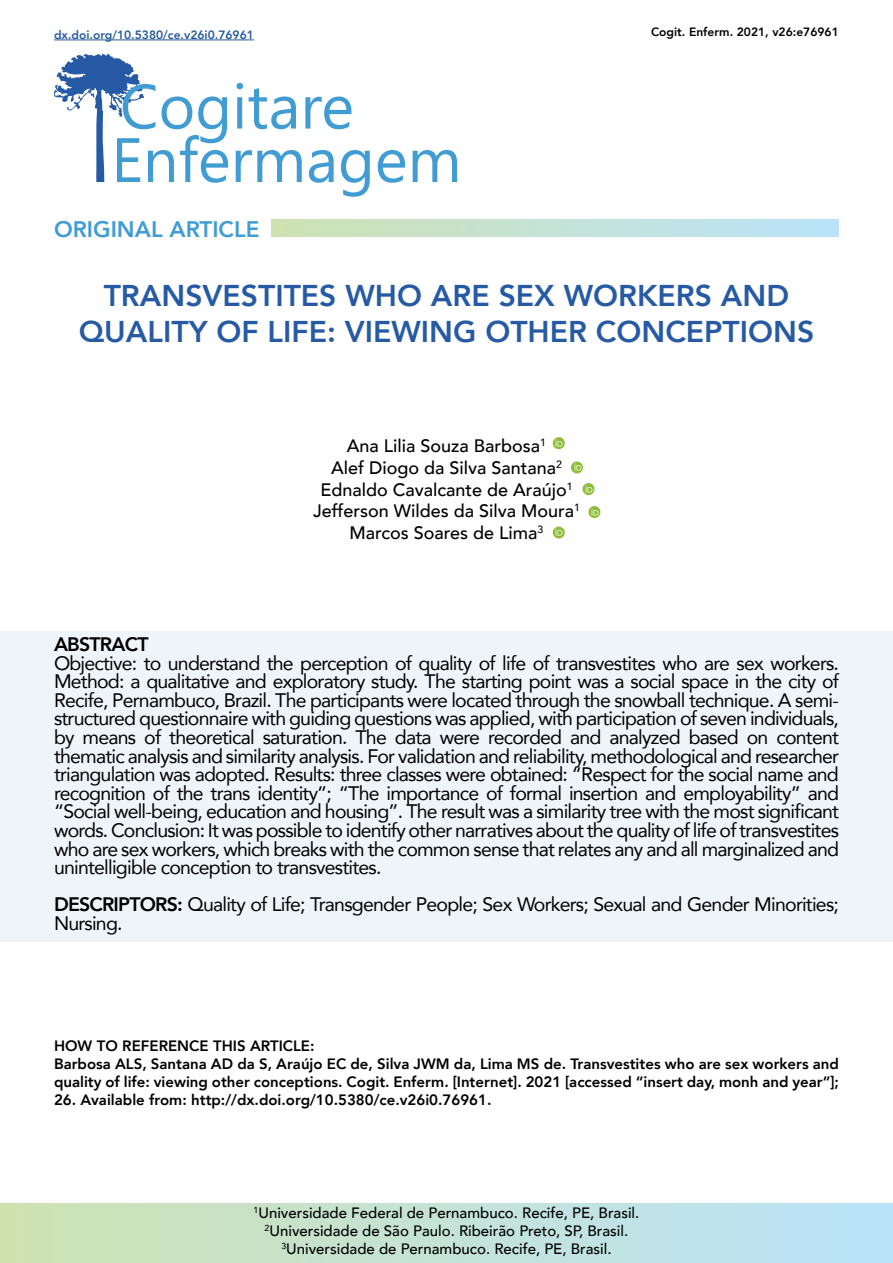
<style>
.page{position:relative;width:893px;height:1263px;background:#fff}
.page>*{position:absolute;margin:0;border:0;box-sizing:border-box;transform-origin:0 0}
.t1{font:800 30px/36px "Avenir";color:#275aa4;text-align:center}
.t2{font:800 22.5px "Avenir";color:#409cd4}
.t3{font:19.5px/18.6px "Avenir";letter-spacing:-.04em;color:#000;text-align:justify}
.t4{font:800 19.5px "Avenir";letter-spacing:-.04em;color:#000}
.t5{font:500 18px/21.6px "Avenir";color:#000;text-align:center}
.t6{font:800 15px/18px "Avenir";color:#000}
.t7{font:500 15px/18px "Avenir";color:#000;text-align:center}
.t8{font:800 12px "Avenir";color:#275b9b}
.t9{font:800 12px "Avenir";color:#000}
.s1{font-weight:800}
</style>
<div class="page">
<svg style="left:236px;top:150px;width:66px;height:32px"></svg>
<svg style="left:309px;top:150px;width:25px;height:33px"></svg>
<svg style="left:341px;top:150px;width:29px;height:47px"></svg>
<svg style="left:378px;top:150px;width:27px;height:33px"></svg>
<svg style="left:413px;top:150px;width:44px;height:32px"></svg>
<svg style="left:54px;top:54px;width:174px;height:129px"></svg>
<svg style="left:237px;top:83px;width:6px;height:46px"></svg>
<svg style="left:249px;top:88px;width:47px;height:41px"></svg>
<svg style="left:305px;top:97px;width:46px;height:32px"></svg>
<div style="left:271px;top:220px;width:568px;height:16px;background:linear-gradient(to right,#cee2b2,#bae3fb)"></div>
<div style="left:0;top:631px;width:893px;height:311px;background:#eff4f9"></div>
<hr style="left:54px;top:40px;width:200px;height:1px;background:#275b9b">
<div style="left:0;top:1203px;width:893px;height:60px;background:linear-gradient(to right,#cee2b1,#bae3fb)"></div>
<svg style="left:553px;top:527px;width:12px;height:11px"></svg>
<svg style="left:583px;top:483px;width:11px;height:12px"></svg>
<svg style="left:588px;top:506px;width:12px;height:12px"></svg>
<svg style="left:553px;top:437px;width:12px;height:12px"></svg>
<svg style="left:571px;top:461px;width:12px;height:12px"></svg>
<p class="t8" style="left:54px;top:25px;width:201px">dx.doi.org/10.5380/ce.v26i0.76961</p>
<p class="t9" style="left:651px;top:23px;width:189px">Cogit. Enferm. 2021, v26:e76961</p>
<p class="t2" style="left:54px;top:212px;width:207px">ORIGINAL ARTICLE</p>
<h1 class="t1" style="left:79px;top:278px;width:737px">TRANSVESTITES WHO ARE SEX WORKERS AND<br>QUALITY OF LIFE: VIEWING OTHER CONCEPTIONS</h1>
<p class="t5" style="left:313px;top:434px;width:268px">Ana Lilia Souza Barbosa<sup>1<br></sup>Alef Diogo da Silva Santana<sup>2<br></sup>Ednaldo Cavalcante de Araújo<sup>1<br></sup>Jefferson Wildes da Silva Moura<sup>1<br></sup>Marcos Soares de Lima<sup>3</sup></p>
<p class="t4" style="left:54px;top:629px;width:96px">ABSTRACT</p>
<p class="t3" style="left:54px;top:653px;width:787px">Objective: to understand the perception of quality of life of transvestites who are sex workers.<br>Method: a qualitative and exploratory study. The starting point was a social space in the city of Recife, Pernambuco, Brazil. The participants were located through the snowball technique. A semi&shy;structured questionnaire with guiding questions was applied, with participation of seven individuals, by means of theoretical saturation. The data were recorded and analyzed based on content thematic analysis and similarity analysis. For validation and reliability, methodological and researcher triangulation was adopted. Results: three classes were obtained: “Respect for the social name and recognition of the trans identity”; “The importance of formal insertion and employability” and “Social well-being, education and housing”. The result was a similarity tree with the most significant words. Conclusion: It was possible to identify other narratives about the quality of life of transvestites who are sex workers, which breaks with the common sense that relates any and all marginalized and unintelligible conception to transvestites.</p>
<p class="t3" style="left:54px;top:895px;width:786px"><span class="s1">DESCRIPTORS:</span> Quality of Life; Transgender People; Sex Workers; Sexual and Gender Minorities;<br>Nursing.</p>
<p class="t6" style="left:54px;top:1037px;width:786px">HOW TO REFERENCE THIS ARTICLE:<br>Barbosa ALS, Santana AD da S, Araújo EC de, Silva JWM da, Lima MS de. Transvestites who are sex workers and quality of life: viewing other conceptions. Cogit. Enferm. [Internet]. 2021 [accessed “insert day, monh and year”];</p>
<p class="t6" style="left:54px;top:1091px;width:439px">26. Available from: http://dx.doi.org/10.5380/ce.v26i0.76961.</p>
<p class="t7" style="left:254px;top:1203px;width:387px"><sup>1</sup>Universidade Federal de Pernambuco. Recife, PE, Brasil.<br><sup>2</sup>Universidade de São Paulo. Ribeirão Preto, SP, Brasil.<br><sup>3</sup>Universidade de Pernambuco. Recife, PE, Brasil.</p>
</div>
